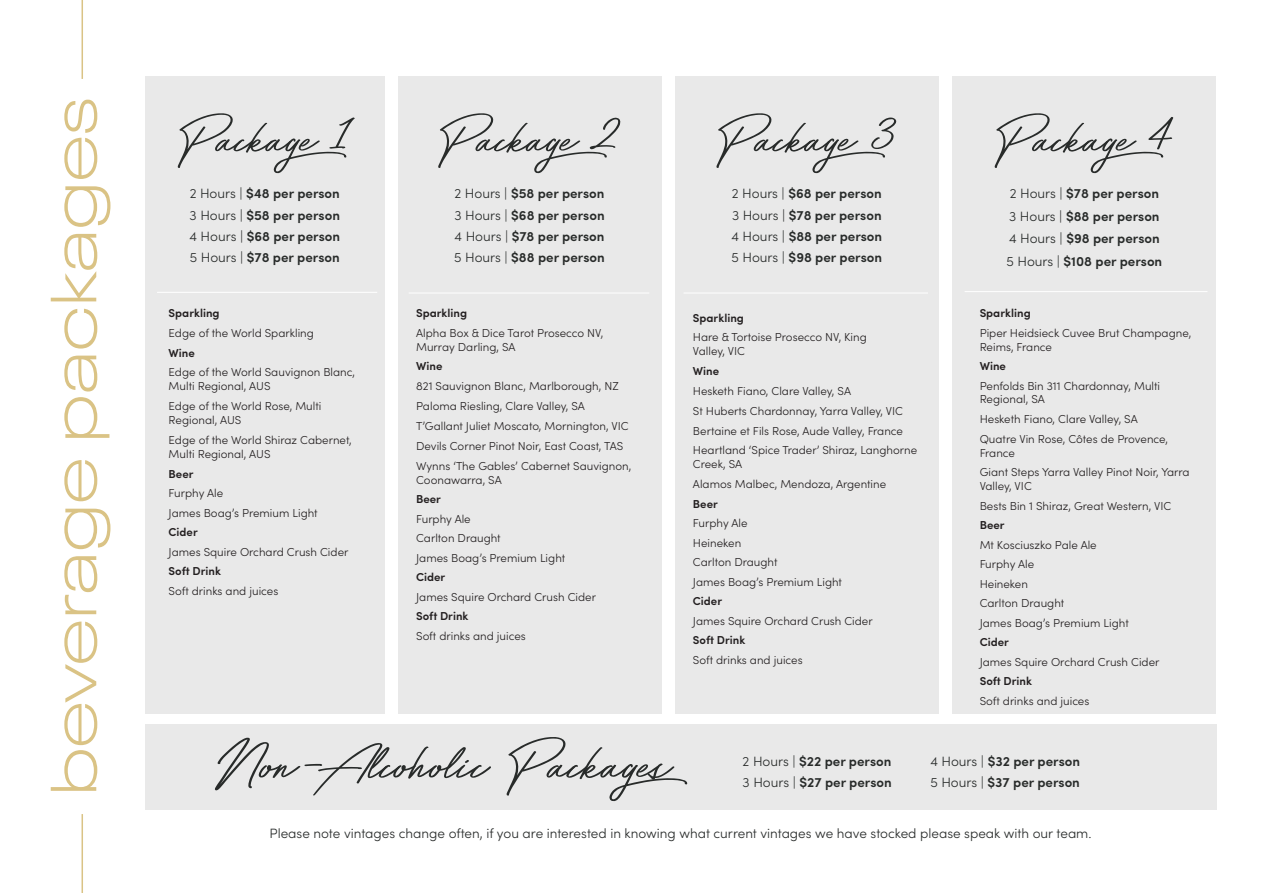
<style>
.page{position:relative;width:1263px;height:893px;background:#fff}
.page>*{position:absolute;margin:0;border:0;box-sizing:border-box;transform-origin:0 0}
.t1{font:67.5px "Bayshore";color:#282b2a}
.t2{font:300 expanded 64.5px "Neue Plak";color:#dac385}
.t3{font:63px "Bayshore";color:#282b2a}
.t4{font:600 13.5px/21.3px "Sofia Pro";color:#282b2a;text-align:justify}
.t5{font:300 13.5px "Sofia Pro";color:#282b2a}
.t6{font:300 11.55px/19.5px "Sofia Pro";color:#231f20}
.t7{font:600 11.55px "Sofia Pro";color:#231f20}
.s1{font-weight:300}
</style>
<div class="page">
<div style="left:398px;top:76px;width:263px;height:637px;background:#e9e9e9"></div>
<div style="left:145px;top:76px;width:240px;height:637px;background:#e9e9e9"></div>
<hr style="left:82px;top:814px;width:1px;height:79px;background:#dac385">
<hr style="left:157px;top:292px;width:220px;height:1px;background:#fff">
<hr style="left:409px;top:293px;width:240px;height:1px;background:#fff">
<div style="left:675px;top:76px;width:264px;height:637px;background:#e9e9e9"></div>
<hr style="left:683px;top:293px;width:245px;height:1px;background:#fff">
<div style="left:952px;top:76px;width:264px;height:637px;background:#e9e9e9"></div>
<hr style="left:964px;top:291px;width:243px;height:1px;background:#fff">
<div style="left:145px;top:724px;width:1071px;height:86px;background:#e9e9e9"></div>
<hr style="left:82px;top:0;width:1px;height:79px;background:#dac385">
<h2 class="t2" style="left:23px;top:796px;width:700px;rotate:-90deg">beverage packages</h2>
<h3 class="t3" style="left:178px;top:92px;width:186px">Package 1</h3>
<p class="t4" style="left:189px;top:182px;width:152px"><span class="s1">2 Hours |</span> $48 per person <span class="s1">3 Hours |</span> $58 per person <span class="s1">4 Hours |</span> $68 per person <span class="s1">5 Hours |</span> $78 per person</p>
<p class="t7" style="left:169px;top:304px;width:53px">Sparkling</p>
<p class="t6" style="left:169px;top:322px;width:147px">Edge of the World Sparkling</p>
<p class="t7" style="left:169px;top:344px;width:28px">Wine</p>
<p class="t6" style="left:169px;top:365px;width:188px;line-height:13.8px">Edge of the World Sauvignon Blanc,<br>Multi Regional, AUS</p>
<p class="t6" style="left:169px;top:399px;width:154px;line-height:13.8px">Edge of the World Rose, Multi<br>Regional, AUS</p>
<p class="t6" style="left:169px;top:432px;width:185px;line-height:13.8px">Edge of the World Shiraz Cabernet,<br>Multi Regional, AUS</p>
<p class="t7" style="left:169px;top:465px;width:26px">Beer</p>
<p class="t6" style="left:169px;top:483px;width:151px">Furphy Ale<br>James Boag’s Premium Light</p>
<p class="t7" style="left:169px;top:523px;width:31px">Cider</p>
<p class="t6" style="left:169px;top:541px;width:181px">James Squire Orchard Crush Cider</p>
<p class="t7" style="left:169px;top:562px;width:54px">Soft Drink</p>
<p class="t6" style="left:169px;top:580px;width:111px">Soft drinks and juices</p>
<h3 class="t3" style="left:439px;top:92px;width:186px">Package 2</h3>
<p class="t4" style="left:454px;top:182px;width:152px"><span class="s1">2 Hours |</span> $58 per person <span class="s1">3 Hours |</span> $68 per person <span class="s1">4 Hours |</span> $78 per person <span class="s1">5 Hours |</span> $88 per person</p>
<p class="t7" style="left:416px;top:304px;width:53px">Sparkling</p>
<p class="t6" style="left:416px;top:325px;width:189px;line-height:13.8px">Alpha Box &amp; Dice Tarot Prosecco NV,<br>Murray Darling, SA</p>
<p class="t7" style="left:416px;top:358px;width:28px">Wine</p>
<p class="t6" style="left:416px;top:376px;width:217px">821 Sauvignon Blanc, Marlborough, NZ Paloma Riesling, Clare Valley, SA T’Gallant Juliet Moscato, Mornington, VIC Devils Corner Pinot Noir, East Coast, TAS Wynns ‘The Gables’ Cabernet Sauvignon,</p>
<p class="t6" style="left:416px;top:469px;width:87px">Coonawarra, SA</p>
<p class="t7" style="left:416px;top:491px;width:26px">Beer</p>
<p class="t6" style="left:416px;top:508px;width:151px">Furphy Ale<br>Carlton Draught<br>James Boag’s Premium Light</p>
<p class="t7" style="left:416px;top:569px;width:31px">Cider</p>
<p class="t6" style="left:416px;top:586px;width:181px">James Squire Orchard Crush Cider</p>
<p class="t7" style="left:416px;top:608px;width:54px">Soft Drink</p>
<p class="t6" style="left:416px;top:625px;width:111px">Soft drinks and juices</p>
<h3 class="t3" style="left:717px;top:92px;width:186px">Package 3</h3>
<p class="t4" style="left:731px;top:182px;width:152px"><span class="s1">2 Hours |</span> $68 per person <span class="s1">3 Hours |</span> $78 per person <span class="s1">4 Hours |</span> $88 per person <span class="s1">5 Hours |</span> $98 per person</p>
<p class="t7" style="left:693px;top:309px;width:53px">Sparkling</p>
<p class="t6" style="left:693px;top:330px;width:175px;line-height:13.8px">Hare &amp; Tortoise Prosecco NV, King<br>Valley, VIC</p>
<p class="t7" style="left:693px;top:362px;width:28px">Wine</p>
<p class="t6" style="left:693px;top:380px;width:226px">Hesketh Fiano, Clare Valley, SA<br>St Huberts Chardonnay, Yarra Valley, VIC Bertaine et Fils Rose, Aude Valley, France Heartland ‘Spice Trader’ Shiraz, Langhorne</p>
<p class="t6" style="left:693px;top:454px;width:195px">Creek, SA<br>Alamos Malbec, Mendoza, Argentine</p>
<p class="t7" style="left:693px;top:495px;width:26px">Beer</p>
<p class="t6" style="left:693px;top:513px;width:151px">Furphy Ale<br>Heineken<br>Carlton Draught<br>James Boag’s Premium Light</p>
<p class="t7" style="left:693px;top:593px;width:31px">Cider</p>
<p class="t6" style="left:693px;top:610px;width:181px">James Squire Orchard Crush Cider</p>
<p class="t7" style="left:693px;top:632px;width:54px">Soft Drink</p>
<p class="t6" style="left:693px;top:649px;width:111px">Soft drinks and juices</p>
<h3 class="t3" style="left:995px;top:92px;width:186px">Package 4</h3>
<p class="t4" style="left:1006px;top:182px;width:157px;line-height:22.5px;text-align:left"><span class="s1">2 Hours |</span> $78 per person<br><span class="s1">3 Hours |</span> $88 per person<br><span class="s1">4 Hours |</span> $98 per person<br><span class="s1">5 Hours |</span> $108 per person</p>
<p class="t7" style="left:980px;top:304px;width:53px">Sparkling</p>
<p class="t6" style="left:980px;top:325px;width:213px;line-height:13.8px">Piper Heidsieck Cuvee Brut Champagne,<br>Reims, France</p>
<p class="t7" style="left:980px;top:357px;width:28px">Wine</p>
<p class="t6" style="left:980px;top:378px;width:182px;line-height:13.8px">Penfolds Bin 311 Chardonnay, Multi<br>Regional, SA</p>
<p class="t6" style="left:980px;top:409px;width:190px">Hesketh Fiano, Clare Valley, SA<br>Quatre Vin Rose, Côtes de Provence,</p>
<p class="t6" style="left:980px;top:442px;width:211px">France<br>Giant Steps Yarra Valley Pinot Noir, Yarra</p>
<p class="t6" style="left:980px;top:476px;width:193px">Valley, VIC<br>Bests Bin 1 Shiraz, Great Western, VIC</p>
<p class="t7" style="left:980px;top:516px;width:26px">Beer</p>
<p class="t6" style="left:980px;top:534px;width:151px">Mt Kosciuszko Pale Ale<br>Furphy Ale<br>Heineken<br>Carlton Draught<br>James Boag’s Premium Light</p>
<p class="t7" style="left:980px;top:633px;width:31px">Cider</p>
<p class="t6" style="left:980px;top:651px;width:181px">James Squire Orchard Crush Cider</p>
<p class="t7" style="left:980px;top:672px;width:54px">Soft Drink</p>
<p class="t6" style="left:980px;top:690px;width:111px">Soft drinks and juices</p>
<h1 class="t1" style="left:216px;top:714px;width:490px">Non-Alcoholic Packages</h1>
<p class="t4" style="left:743px;top:750px;width:151px"><span class="s1">2 Hours |</span> $22 per person<br><span class="s1">3 Hours |</span> $27 per person</p>
<p class="t4" style="left:930px;top:750px;width:151px"><span class="s1">4 Hours |</span> $32 per person<br><span class="s1">5 Hours |</span> $37 per person</p>
<p class="t5" style="left:269px;top:823px;width:823px">Please note vintages change often, if you are interested in knowing what current vintages we have stocked please speak with our team.</p>
</div>
